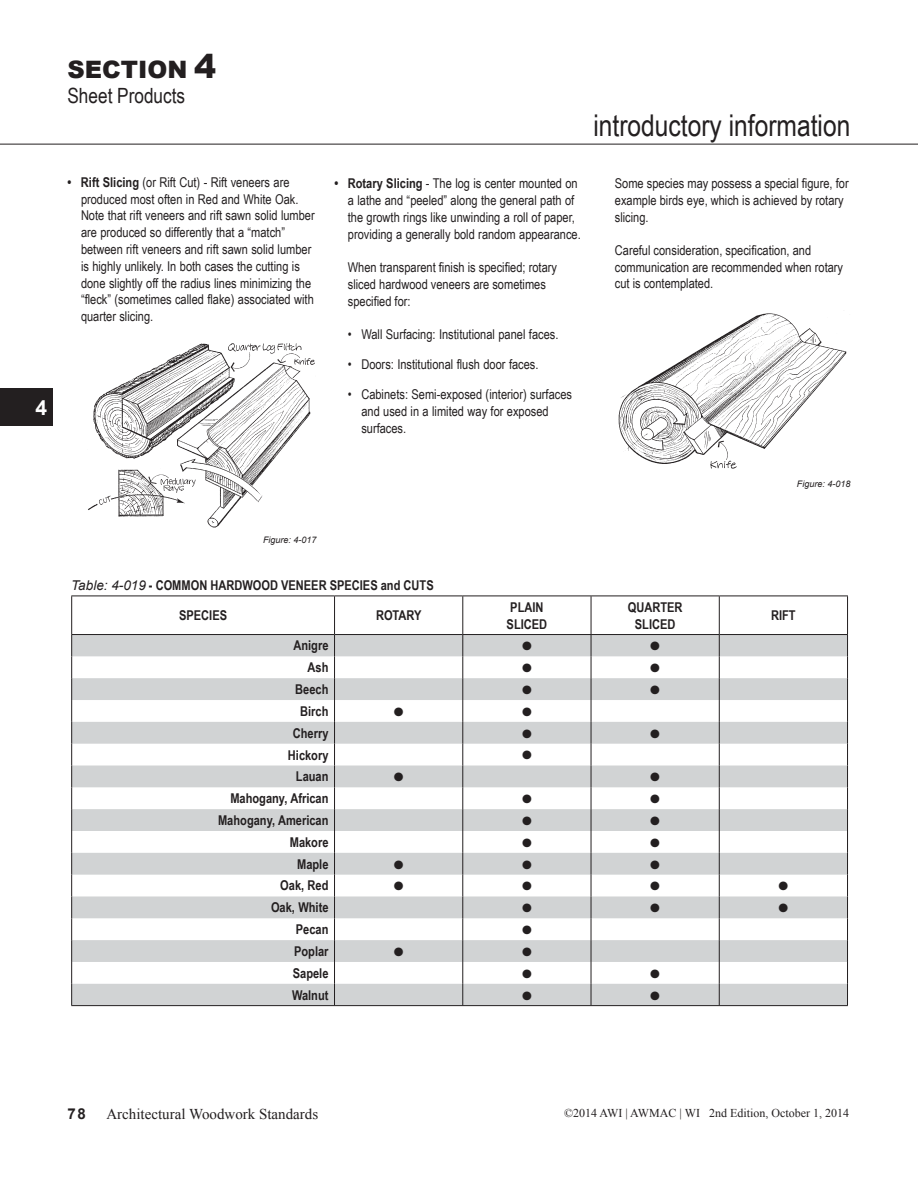
<style>
.page{position:relative;width:918px;height:1188px;background:#fff}
.page>*{position:absolute;margin:0;border:0;box-sizing:border-box;transform-origin:0 0}
.t1{font:30px "Arial Narrow";color:#231f20}
.t2{font:900 24px "Arial";color:#231f20}
.t3{font:21px "Arial Narrow";color:#231f20}
.t4{font:700 21px "Arial";color:#fff}
.t5{font:15px "Times New Roman";color:#231f20}
.t6{font:700 15px "Arial";color:#231f20}
.t7{font:13.5px/16.8px "Arial Narrow";color:#231f20}
.t8{font:700 13.5px/21.9px "Arial Narrow";color:#231f20}
.t9{font:12px "Times New Roman";color:#231f20}
.t10{font:italic 9px "Arial";color:#231f20}
.s1{font-size:33px}
.s2{font-weight:700}
.s3{font-family:"Arial";font-weight:400;font-style:italic}
</style>
<div class="page">
<hr style="left:0;top:144px;width:918px;height:1px;background:#231f20">
<div style="left:0;top:388px;width:52px;height:38px;background:#231f20"></div>
<img style="left:88px;top:343px;width:227px;height:185px">
<div style="left:244px;top:504px;width:73px;height:27px;background:#fff"></div>
<img style="left:618px;top:313px;width:229px;height:156px">
<div style="left:764px;top:456px;width:82px;height:20px;background:#fff"></div>
<svg style="left:72px;top:635px;width:775px;height:370px;fill:#d1d3d4"></svg>
<hr style="left:71px;top:596px;width:264px;height:1px;background:#231f20">
<hr style="left:71px;top:596px;width:1px;height:38px;background:#231f20">
<hr style="left:335px;top:596px;width:128px;height:1px;background:#231f20">
<hr style="left:334px;top:596px;width:1px;height:38px;background:#231f20">
<hr style="left:463px;top:596px;width:128px;height:1px;background:#231f20">
<hr style="left:462px;top:596px;width:1px;height:38px;background:#231f20">
<hr style="left:591px;top:596px;width:128px;height:1px;background:#231f20">
<hr style="left:591px;top:596px;width:1px;height:38px;background:#231f20">
<hr style="left:719px;top:596px;width:129px;height:1px;background:#231f20">
<hr style="left:719px;top:596px;width:1px;height:38px;background:#231f20">
<hr style="left:847px;top:596px;width:1px;height:38px;background:#231f20">
<hr style="left:71px;top:634px;width:264px;height:1px;background:#231f20">
<hr style="left:335px;top:634px;width:128px;height:1px;background:#231f20">
<hr style="left:463px;top:634px;width:128px;height:1px;background:#231f20">
<hr style="left:591px;top:634px;width:128px;height:1px;background:#231f20">
<hr style="left:719px;top:634px;width:129px;height:1px;background:#231f20">
<svg style="left:71px;top:635px;width:1px;height:370px"></svg>
<svg style="left:334px;top:635px;width:1px;height:370px"></svg>
<svg style="left:462px;top:635px;width:1px;height:370px"></svg>
<svg style="left:591px;top:635px;width:1px;height:370px"></svg>
<svg style="left:719px;top:635px;width:1px;height:370px"></svg>
<svg style="left:847px;top:635px;width:1px;height:370px"></svg>
<hr style="left:71px;top:1005px;width:777px;height:1px;background:#231f20">
<svg style="left:523px;top:642px;width:8px;height:9px"></svg>
<svg style="left:651px;top:642px;width:9px;height:9px"></svg>
<svg style="left:523px;top:664px;width:8px;height:8px"></svg>
<svg style="left:651px;top:664px;width:9px;height:8px"></svg>
<svg style="left:523px;top:685px;width:8px;height:9px"></svg>
<svg style="left:651px;top:685px;width:9px;height:9px"></svg>
<svg style="left:394px;top:707px;width:9px;height:9px"></svg>
<svg style="left:523px;top:707px;width:8px;height:9px"></svg>
<svg style="left:523px;top:729px;width:8px;height:9px"></svg>
<svg style="left:651px;top:729px;width:9px;height:9px"></svg>
<svg style="left:523px;top:751px;width:8px;height:9px"></svg>
<svg style="left:394px;top:773px;width:9px;height:9px"></svg>
<svg style="left:651px;top:773px;width:9px;height:9px"></svg>
<svg style="left:523px;top:795px;width:8px;height:8px"></svg>
<svg style="left:651px;top:795px;width:9px;height:8px"></svg>
<svg style="left:523px;top:816px;width:8px;height:9px"></svg>
<svg style="left:651px;top:816px;width:9px;height:9px"></svg>
<svg style="left:523px;top:838px;width:8px;height:9px"></svg>
<svg style="left:651px;top:838px;width:9px;height:9px"></svg>
<svg style="left:394px;top:860px;width:9px;height:9px"></svg>
<svg style="left:523px;top:860px;width:8px;height:9px"></svg>
<svg style="left:651px;top:860px;width:9px;height:9px"></svg>
<svg style="left:394px;top:882px;width:9px;height:9px"></svg>
<svg style="left:523px;top:882px;width:8px;height:9px"></svg>
<svg style="left:651px;top:882px;width:9px;height:9px"></svg>
<svg style="left:779px;top:882px;width:9px;height:9px"></svg>
<svg style="left:523px;top:904px;width:8px;height:9px"></svg>
<svg style="left:651px;top:904px;width:9px;height:9px"></svg>
<svg style="left:779px;top:904px;width:9px;height:9px"></svg>
<svg style="left:523px;top:926px;width:8px;height:8px"></svg>
<svg style="left:394px;top:947px;width:9px;height:9px"></svg>
<svg style="left:523px;top:947px;width:8px;height:9px"></svg>
<svg style="left:523px;top:969px;width:8px;height:9px"></svg>
<svg style="left:651px;top:969px;width:9px;height:9px"></svg>
<svg style="left:523px;top:991px;width:8px;height:9px"></svg>
<svg style="left:651px;top:991px;width:9px;height:9px"></svg>
<h3 class="t4" style="left:35px;top:394px;width:13px">4</h3>
<h2 class="t2" style="left:68px;top:52px;width:150px">SECTION <span class="s1">4</span></h2>
<h3 class="t3" style="left:68px;top:80px;width:119px">Sheet Products</h3>
<p class="t7" style="left:81px;top:173px;width:235px;text-indent:-14px"><span class="s2">• Rift Slicing</span> (or Rift Cut) - Rift veneers are produced most often in Red and White Oak.<br>Note that rift veneers and rift sawn solid lumber are produced so differently that a “match” between rift veneers and rift sawn solid lumber is highly unlikely. In both cases the cutting is done slightly off the radius lines min i miz ing the “fleck” (sometimes called flake) associated with quar ter slicing.</p>
<p class="t7" style="left:348px;top:175px;width:234px;text-indent:-14px"><span class="s2">• Rotary Slicing</span> - The log is center mounted on a lathe and “peeled” along the general path of the growth rings like unwinding a roll of paper, providing a generally bold random appearance.</p>
<p class="t7" style="left:348px;top:259px;width:211px">When transparent finish is specified; rotary sliced hardwood veneers are sometimes specified for:</p>
<p class="t7" style="left:348px;top:325px;width:212px">• Wall Surfacing: Institutional panel faces.</p>
<p class="t7" style="left:348px;top:355px;width:192px">• Doors: Institutional flush door faces.</p>
<p class="t7" style="left:361px;top:386px;width:212px;text-indent:-14px">• Cabinets: Semi-exposed (interior) surfaces and used in a limited way for exposed surfaces.</p>
<h1 class="t1" style="left:593px;top:104px;width:259px">introductory information</h1>
<p class="t7" style="left:615px;top:175px;width:235px">Some species may possess a special figure, for example birds eye, which is achieved by rotary slicing.</p>
<p class="t7" style="left:615px;top:241px;width:230px">Careful consideration, specification, and communication are recommended when rotary cut is contemplated.</p>
<p class="t10" style="left:263px;top:534px;width:55px">Figure: 4-017</p>
<p class="t10" style="left:797px;top:479px;width:55px">Figure: 4-018</p>
<p class="t8" style="left:71px;top:573px;width:364px"><span class="s3">Table: 4-019</span> - COMMON HARDWOOD VENEER SPECIES and CUTS</p>
<p class="t8" style="left:179px;top:604px;width:49px">SPECIES</p>
<p class="t8" style="left:376px;top:604px;width:47px">ROTARY</p>
<p class="t8" style="left:507px;top:598px;width:42px;line-height:16.8px">PLAIN<br>SLICED</p>
<p class="t8" style="left:628px;top:598px;width:56px;line-height:16.8px;text-align:center">QUARTER<br>SLICED</p>
<p class="t8" style="left:771px;top:604px;width:26px">RIFT</p>
<p class="t8" style="left:218px;top:634px;width:112px;text-align:right">Anigre<br>Ash<br>Beech<br>Birch<br>Cherry<br>Hickory<br>Lauan<br>Mahogany, African<br>Mahogany, American<br>Makore<br>Maple<br>Oak, Red<br>Oak, White<br>Pecan<br>Poplar<br>Sapele<br>Walnut</p>
<p class="t6" style="left:68px;top:1104px;width:20px">78</p>
<p class="t5" style="left:106px;top:1104px;width:213px">Architectural Woodwork Standards</p>
<p class="t9" style="left:564px;top:1105px;width:287px">©2014 AWI | AWMAC | WI 2nd Edition, October 1, 2014</p>
</div>
